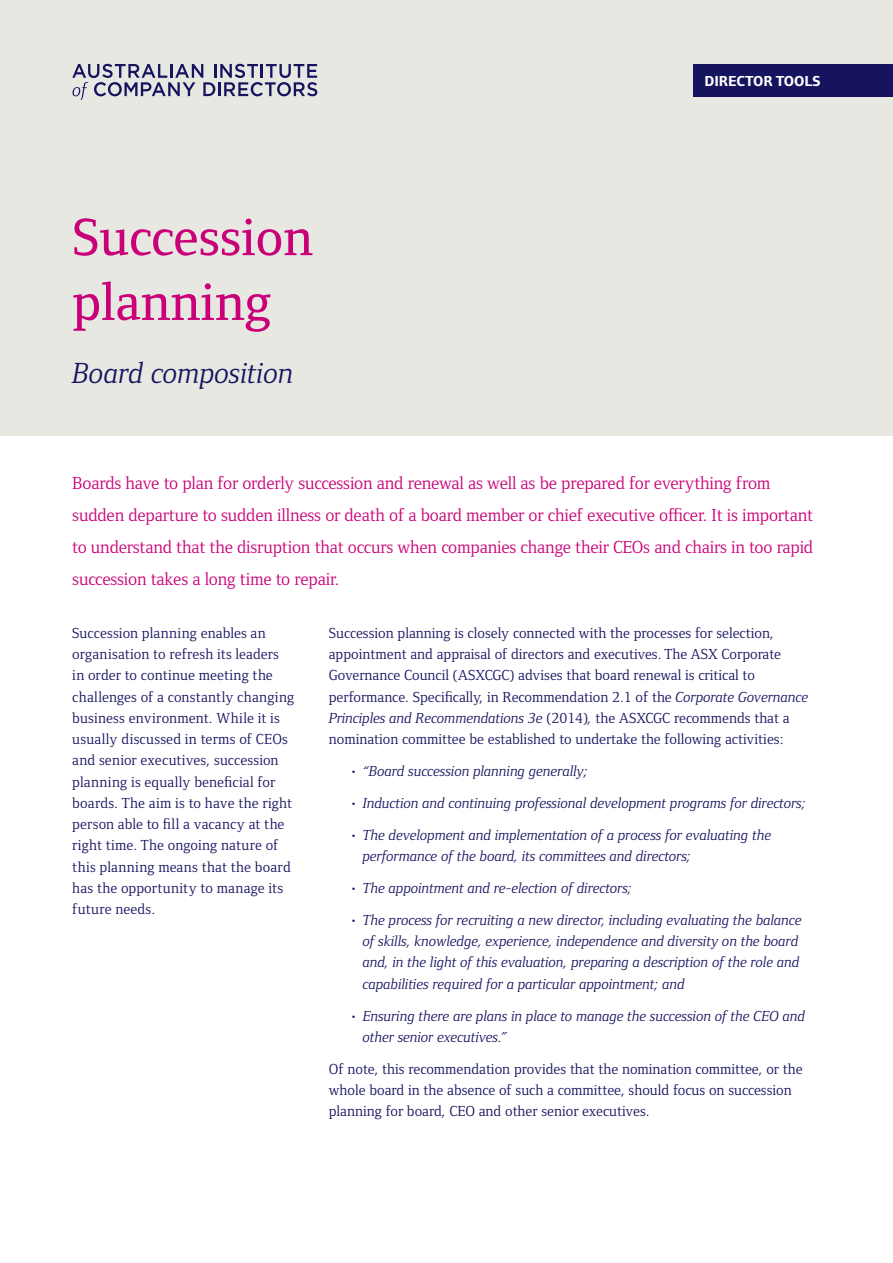
<style>
.page{position:relative;width:893px;height:1263px;background:#fff}
.page>*{position:absolute;margin:0;border:0;box-sizing:border-box;transform-origin:0 0}
.t1{font:500 54px/64.8px "Foundry Form Serif";color:#c90078}
.t2{font:italic 30px "Foundry Form Serif";color:#16135f}
.t3{font:18px/32px "Foundry Form Serif";letter-spacing:-.01em;color:#c90078}
.t4{font:15px/21.3px "Foundry Form Serif";color:#16135f}
.t5{font:italic 15px/21.3px "Foundry Form Serif";color:#16135f}
.t6{font:700 15px "Foundry Form Sans";color:#fff}
.s1{font-style:italic}
</style>
<div class="page">
<div style="left:0;top:0;width:893px;height:436px;background:#e8e8e2"></div>
<svg style="left:72px;top:64px;width:245px;height:36px"></svg>
<div style="left:693px;top:64px;width:200px;height:33px;background:#16135f"></div>
<h1 class="t1" style="left:72px;top:205px;width:242px">Succession planning</h1>
<h2 class="t2" style="left:72px;top:356px;width:223px">Board composition</h2>
<p class="t6" style="left:704px;top:72px;width:118px">DIRECTOR TOOLS</p>
<p class="t3" style="left:72px;top:467px;width:742px">Boards have to plan for orderly succession and renewal as well as be prepared for everything from sudden departure to sudden illness or death of a board member or chief executive officer. It is important to understand that the disruption that occurs when companies change their CEOs and chairs in too rapid succession takes a long time to repair.</p>
<p class="t4" style="left:72px;top:622px;width:223px">Succession planning enables an organisation to refresh its leaders in order to continue meeting the challenges of a constantly changing business environment. While it is usually discussed in terms of CEOs and senior executives, succession planning is equally beneficial for boards. The aim is to have the right person able to fill a vacancy at the right time. The ongoing nature of this planning means that the board has the opportunity to manage its future needs.</p>
<p class="t4" style="left:329px;top:622px;width:481px">Succession planning is closely connected with the processes for selection, appointment and appraisal of directors and executives. The ASX Corporate Governance Council (ASXCGC) advises that board renewal is critical to performance. Specifically, in Recommendation 2.1 of the <span class="s1">Corporate Governance Principles and Recommendations 3e</span> (2014)<span class="s1">,</span> the ASXCGC recommends that a nomination committee be established to undertake the following activities:</p>
<p class="t5" style="left:350px;top:760px;width:239px">• “Board succession planning generally;</p>
<p class="t5" style="left:350px;top:792px;width:457px">• Induction and continuing professional development programs for directors;</p>
<p class="t5" style="left:363px;top:824px;width:410px;text-indent:-13px">• The development and implementation of a process for evaluating the performance of the board, its committees and directors;</p>
<p class="t5" style="left:350px;top:877px;width:283px">• The appointment and re-election of directors;</p>
<p class="t5" style="left:363px;top:909px;width:440px;text-indent:-13px">• The process for recruiting a new director, including evaluating the balance of skills, knowledge, experience, independence and diversity on the board and, in the light of this evaluation, preparing a description of the role and capabilities required for a particular appointment; and</p>
<p class="t5" style="left:363px;top:1005px;width:444px;text-indent:-13px">• Ensuring there are plans in place to manage the succession of the CEO and other senior executives.”</p>
<p class="t4" style="left:329px;top:1058px;width:475px">Of note, this recommendation provides that the nomination committee, or the whole board in the absence of such a committee, should focus on succession planning for board, CEO and other senior executives.</p>
</div>
